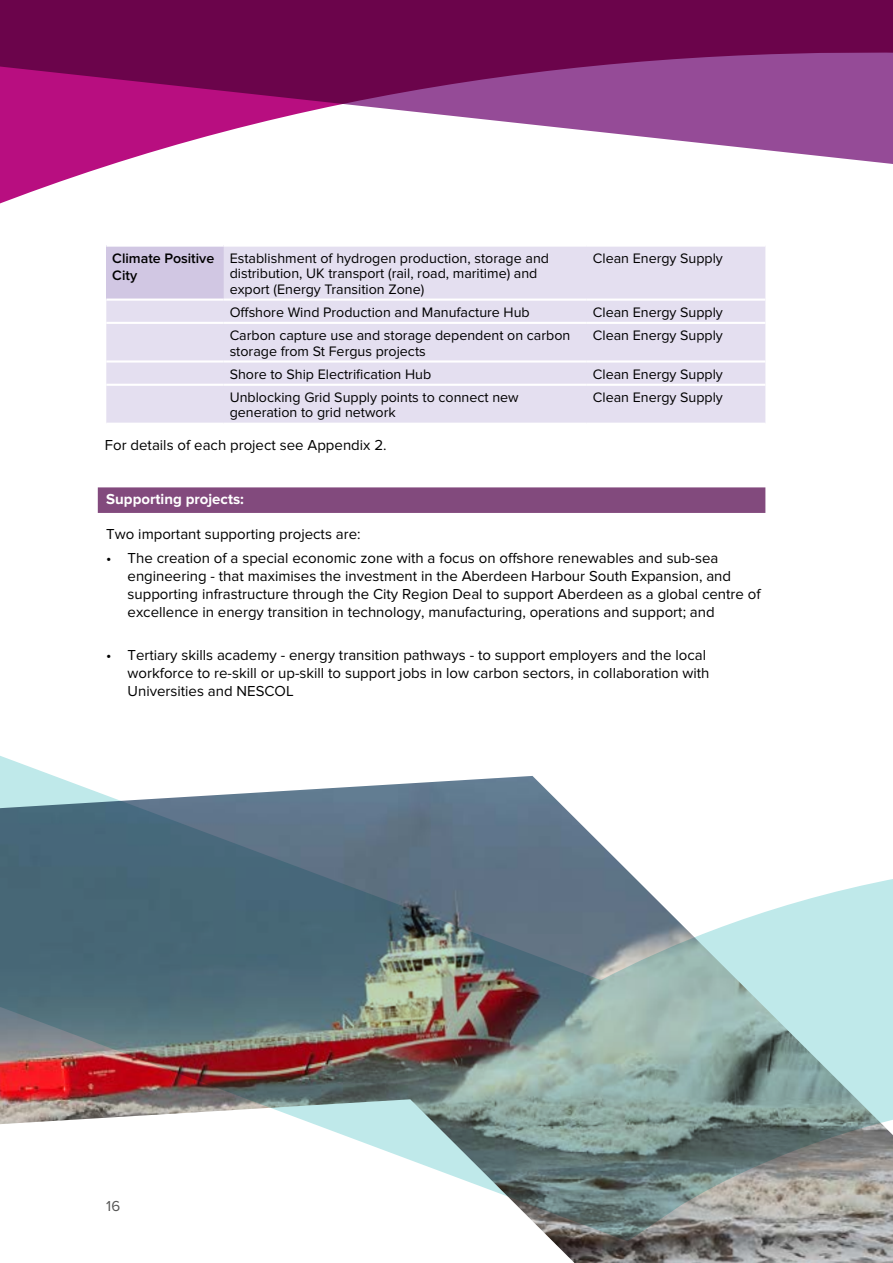
<style>
.page{position:relative;width:893px;height:1263px;background:#fff}
.page>*{position:absolute;margin:0;border:0;box-sizing:border-box;transform-origin:0 0}
.Bullets{font:15px/18px "Proxima Nova";color:#000}
.body_text{font:15px "Proxima Nova";color:#000}
.purple_block_sub_hea{font:700 15px "Proxima Nova";color:#fff}
.t1{font:15px "Proxima Nova";color:#575756}
.t2{font:14.25px/15.5px "Proxima Nova";color:#000}
.table___main_body_ce{font:600 14.25px/17.1px "Proxima Nova";color:#000}
</style>
<div class="page">
<svg style="left:106px;top:247px;width:659px;height:176px;background:#e3ddef"></svg>
<hr style="left:106px;top:299px;width:118px;height:2px;background:#fff">
<hr style="left:224px;top:299px;width:363px;height:2px;background:#fff">
<hr style="left:587px;top:299px;width:178px;height:2px;background:#fff">
<hr style="left:106px;top:322px;width:118px;height:2px;background:#fff">
<hr style="left:224px;top:322px;width:363px;height:2px;background:#fff">
<hr style="left:587px;top:322px;width:178px;height:2px;background:#fff">
<hr style="left:106px;top:360px;width:118px;height:3px;background:#fff">
<hr style="left:587px;top:360px;width:178px;height:3px;background:#fff">
<hr style="left:106px;top:384px;width:118px;height:2px;background:#fff">
<hr style="left:587px;top:384px;width:178px;height:2px;background:#fff">
<hr style="left:224px;top:360px;width:363px;height:3px;background:#fff">
<hr style="left:224px;top:384px;width:363px;height:2px;background:#fff">
<div style="left:98px;top:487px;width:667px;height:26px;background:#824a7d"></div>
<svg style="left:0;top:166px;width:107px;height:38px"></svg>
<svg style="left:0;top:0;width:893px;height:166px"></svg>
<img style="left:0;top:776px;width:893px;height:487px">
<p class="table___main_body_ce" style="left:112px;top:250px;width:104px">Climate Positive<br>City</p>
<p class="t2" style="left:230px;top:251px;width:321px">Establishment of hydrogen production, storage and distribution, UK transport (rail, road, maritime) and export (Energy Transition Zone)</p>
<p class="t2" style="left:593px;top:251px;width:132px">Clean Energy Supply</p>
<p class="t2" style="left:230px;top:305px;width:302px">Offshore Wind Production and Manufacture Hub</p>
<p class="t2" style="left:593px;top:305px;width:132px">Clean Energy Supply</p>
<p class="t2" style="left:230px;top:328px;width:342px">Carbon capture use and storage dependent on carbon storage from St Fergus projects</p>
<p class="t2" style="left:593px;top:328px;width:132px">Clean Energy Supply</p>
<p class="t2" style="left:230px;top:366px;width:203px">Shore to Ship Electrification Hub</p>
<p class="t2" style="left:593px;top:366px;width:132px">Clean Energy Supply</p>
<p class="t2" style="left:230px;top:390px;width:291px">Unblocking Grid Supply points to connect new generation to grid network</p>
<p class="t2" style="left:593px;top:390px;width:132px">Clean Energy Supply</p>
<p class="body_text" style="left:105px;top:436px;width:283px">For details of each project see Appendix 2.</p>
<p class="purple_block_sub_hea" style="left:106px;top:491px;width:139px">Supporting projects:</p>
<p class="body_text" style="left:106px;top:526px;width:256px">Two important supporting projects are:</p>
<p class="Bullets" style="left:128px;top:550px;width:635px;text-indent:-21px">• The creation of a special economic zone with a focus on offshore renewables and sub-sea engineering - that maximises the investment in the Aberdeen Harbour South Expansion, and supporting infrastructure through the City Region Deal to support Aberdeen as a global centre of excellence in energy transition in technology, manufacturing, operations and support; and</p>
<p class="Bullets" style="left:128px;top:646px;width:583px;text-indent:-21px">• Tertiary skills academy - energy transition pathways - to support employers and the local workforce to re-skill or up-skill to support jobs in low carbon sectors, in collaboration with<br>Universities and NESCOL</p>
<p class="t1" style="left:106px;top:1197px;width:15px">16</p>
</div>
